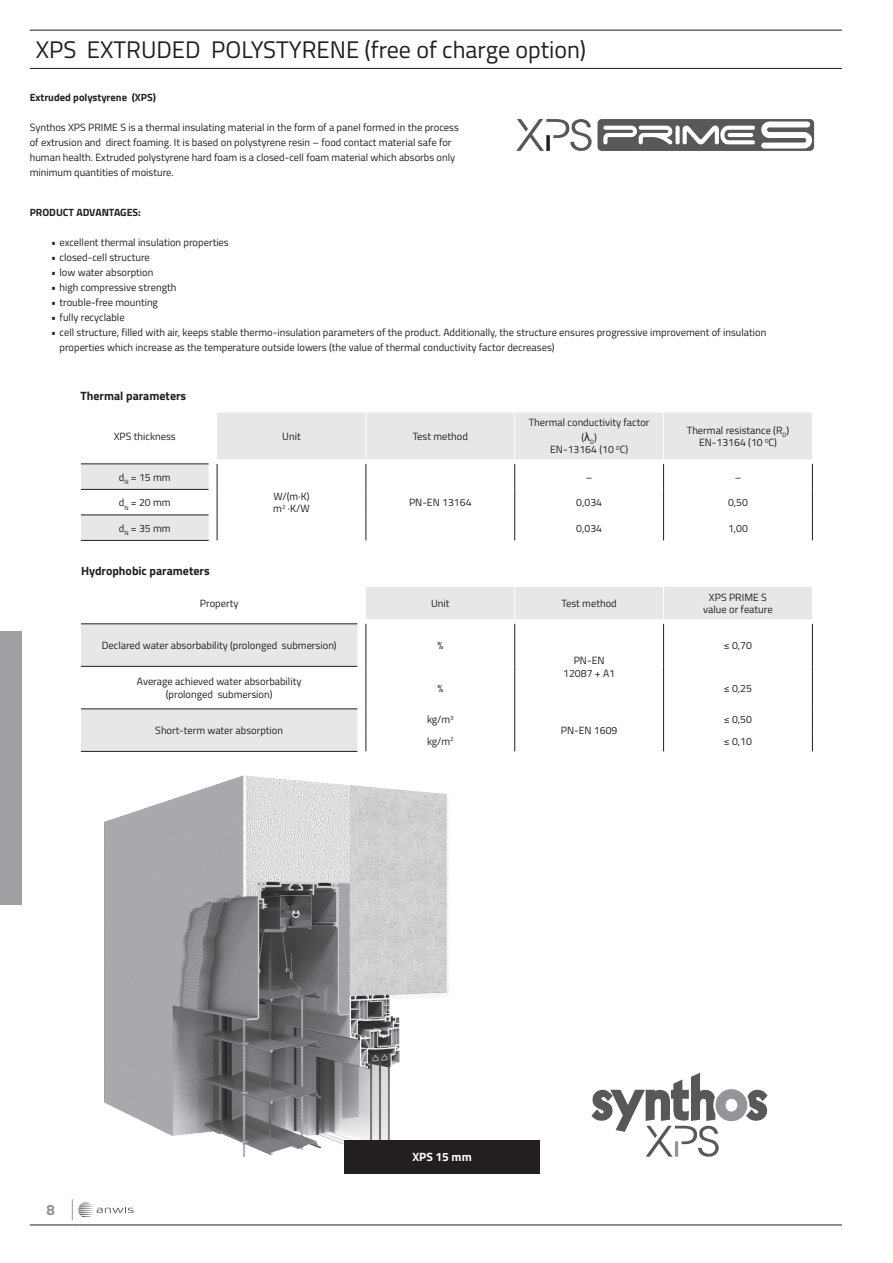
<style>
.page{position:relative;width:893px;height:1263px;background:#fff}
.page>*{position:absolute;margin:0;border:0;box-sizing:border-box;transform-origin:0 0}
.t1{font:24px "Titillium";color:#231f20}
.t2{font:700 15px "Titillium";color:#939598}
.t3{font:700 12px "Titillium";color:#231f20}
.t4{font:700 12px "Titillium";color:#fff}
.t5{font:10.5px/12.6px "Titillium";color:#231f20;text-align:center}
.t6{font:700 10.5px "Titillium";color:#231f20}
.s1{font-family:"Arial";font-size:12px}
</style>
<div class="page">
<hr style="left:30px;top:1224px;width:42px;height:1px;background:#231f20">
<hr style="left:72px;top:1224px;width:770px;height:1px;background:#231f20">
<svg style="left:72px;top:1199px;width:62px;height:21px"></svg>
<div style="left:0;top:631px;width:21px;height:274px;background:#9d9fa2"></div>
<svg style="left:81px;top:412px;width:731px;height:128px"></svg>
<div style="left:81px;top:489px;width:128px;height:26px;background:#fff"></div>
<hr style="left:81px;top:489px;width:128px;height:1px;background:#231f20">
<hr style="left:81px;top:515px;width:128px;height:1px;background:#231f20">
<hr style="left:81px;top:540px;width:128px;height:1px;background:#231f20">
<svg style="left:366px;top:464px;width:1px;height:76px"></svg>
<hr style="left:366px;top:412px;width:1px;height:47px;background:#fff">
<hr style="left:514px;top:412px;width:1px;height:47px;background:#fff">
<hr style="left:663px;top:412px;width:1px;height:47px;background:#fff">
<svg style="left:514px;top:464px;width:1px;height:76px"></svg>
<svg style="left:663px;top:464px;width:1px;height:76px"></svg>
<svg style="left:812px;top:464px;width:1px;height:76px"></svg>
<svg style="left:217px;top:464px;width:1px;height:76px"></svg>
<hr style="left:81px;top:464px;width:128px;height:1px;background:#231f20">
<svg style="left:81px;top:587px;width:731px;height:164px"></svg>
<div style="left:81px;top:666px;width:276px;height:43px;background:#fff"></div>
<hr style="left:81px;top:666px;width:276px;height:1px;background:#231f20">
<hr style="left:81px;top:709px;width:276px;height:1px;background:#231f20">
<hr style="left:81px;top:751px;width:276px;height:1px;background:#231f20">
<hr style="left:366px;top:624px;width:1px;height:42px;background:#231f20">
<hr style="left:366px;top:666px;width:1px;height:43px;background:#231f20">
<svg style="left:366px;top:709px;width:1px;height:42px"></svg>
<svg style="left:514px;top:709px;width:1px;height:42px"></svg>
<hr style="left:514px;top:587px;width:1px;height:32px;background:#fff">
<hr style="left:663px;top:587px;width:1px;height:32px;background:#fff">
<hr style="left:663px;top:624px;width:1px;height:42px;background:#231f20">
<hr style="left:663px;top:666px;width:1px;height:43px;background:#231f20">
<svg style="left:663px;top:709px;width:1px;height:42px"></svg>
<hr style="left:812px;top:624px;width:1px;height:42px;background:#231f20">
<hr style="left:812px;top:666px;width:1px;height:43px;background:#231f20">
<svg style="left:812px;top:709px;width:1px;height:42px"></svg>
<hr style="left:514px;top:624px;width:1px;height:42px;background:#231f20">
<hr style="left:514px;top:666px;width:1px;height:43px;background:#231f20">
<hr style="left:81px;top:623px;width:276px;height:1px;background:#231f20">
<img style="left:104px;top:775px;width:345px;height:382px">
<div style="left:344px;top:1140px;width:196px;height:33px;background:#231f20"></div>
<svg style="left:591px;top:1073px;width:176px;height:84px"></svg>
<svg style="left:516px;top:119px;width:298px;height:32px"></svg>
<hr style="left:30px;top:30px;width:812px;height:1px;background:#231f20">
<hr style="left:30px;top:68px;width:812px;height:1px;background:#231f20">
<h1 class="t1" style="left:36px;top:32px;width:552px">XPS EXTRUDED POLYSTYRENE (free of charge option)</h1>
<p class="t6" style="left:30px;top:90px;width:128px">Extruded polystyrene (XPS)</p>
<p class="t5" style="left:30px;top:120px;width:431px;line-height:15px;text-align:left">Synthos XPS PRIME S is a thermal insulating material in the form of a panel formed in the process of extrusion and direct foaming. It is based on polystyrene resin – food contact material safe for human health. Extruded polystyrene hard foam is a closed-cell foam material which absorbs only minimum quantities of moisture.</p>
<p class="t6" style="left:30px;top:205px;width:113px">PRODUCT ADVANTAGES:</p>
<p class="t5" style="left:51px;top:236px;width:179px">• excellent thermal insulation properties</p>
<p class="t5" style="left:51px;top:251px;width:100px">• closed-cell structure</p>
<p class="t5" style="left:51px;top:266px;width:104px">• low water absorption</p>
<p class="t5" style="left:51px;top:281px;width:127px">• high compressive strength</p>
<p class="t5" style="left:51px;top:296px;width:109px">• trouble-free mounting</p>
<p class="t5" style="left:51px;top:311px;width:75px">• fully recyclable</p>
<p class="t5" style="left:60px;top:325px;width:708px;line-height:15px;text-align:left;text-indent:-9px">• cell structure, filled with air, keeps stable thermo-insulation parameters of the product. Additionally, the structure ensures progressive improvement of insulation properties which increase as the temperature outside lowers (the value of thermal conductivity factor decreases)</p>
<p class="t3" style="left:81px;top:387px;width:107px">Thermal parameters</p>
<p class="t5" style="left:114px;top:429px;width:64px">XPS thickness</p>
<p class="t5" style="left:282px;top:429px;width:20px">Unit</p>
<p class="t5" style="left:413px;top:429px;width:57px">Test method</p>
<p class="t5" style="left:119px;top:470px;width:53px">d<sub>N</sub> = 15 mm</p>
<p class="t5" style="left:529px;top:415px;width:122px;line-height:14.4px">Thermal conductivity factor (<span class="s1">λ</span><sub>D</sub>)</p>
<p class="t5" style="left:550px;top:443px;width:79px">EN-13164 (10 <sup>0</sup>C)</p>
<p class="t5" style="left:687px;top:423px;width:104px">Thermal resistance (R<sub>D</sub>)<br>EN-13164 (10 <sup>0</sup>C)</p>
<p class="t5" style="left:586px;top:470px;width:8px">–</p>
<p class="t5" style="left:735px;top:470px;width:8px">–</p>
<p class="t5" style="left:273px;top:489px;width:38px;text-align:left">W/(m·K) m<sup>2</sup> ·K/W</p>
<p class="t5" style="left:409px;top:496px;width:64px">PN-EN 13164</p>
<p class="t5" style="left:119px;top:496px;width:53px">d<sub>N</sub> = 20 mm</p>
<p class="t5" style="left:576px;top:496px;width:27px">0,034</p>
<p class="t5" style="left:728px;top:496px;width:21px">0,50</p>
<p class="t5" style="left:119px;top:521px;width:53px">d<sub>N</sub> = 35 mm</p>
<p class="t5" style="left:576px;top:521px;width:27px">0,034</p>
<p class="t5" style="left:728px;top:521px;width:21px">1,00</p>
<p class="t3" style="left:81px;top:561px;width:130px">Hydrophobic parameters</p>
<p class="t5" style="left:200px;top:596px;width:40px">Property</p>
<p class="t5" style="left:431px;top:596px;width:20px">Unit</p>
<p class="t5" style="left:561px;top:596px;width:57px">Test method</p>
<p class="t5" style="left:703px;top:590px;width:71px">XPS PRIME S value or feature</p>
<p class="t5" style="left:102px;top:638px;width:237px">Declared water absorbability (prolonged submersion)</p>
<p class="t5" style="left:437px;top:638px;width:7px">%</p>
<p class="t5" style="left:563px;top:653px;width:54px">PN-EN<br>12087 + A1</p>
<p class="t5" style="left:724px;top:638px;width:30px">≤ 0,70</p>
<p class="t5" style="left:137px;top:675px;width:166px">Average achieved water absorbability (prolonged submersion)</p>
<p class="t5" style="left:437px;top:681px;width:7px">%</p>
<p class="t5" style="left:724px;top:681px;width:30px">≤ 0,25</p>
<p class="t5" style="left:155px;top:723px;width:129px">Short-term water absorption</p>
<p class="t5" style="left:427px;top:713px;width:28px">kg/m<sup>3</sup></p>
<p class="t5" style="left:724px;top:713px;width:30px">≤ 0,50</p>
<p class="t5" style="left:561px;top:723px;width:58px">PN-EN 1609</p>
<p class="t5" style="left:427px;top:734px;width:28px">kg/m<sup>2</sup></p>
<p class="t5" style="left:724px;top:734px;width:30px">≤ 0,10</p>
<h2 class="t2" style="left:47px;top:1199px;width:10px">8</h2>
<p class="t4" style="left:412px;top:1148px;width:61px">XPS 15 mm</p>
</div>
